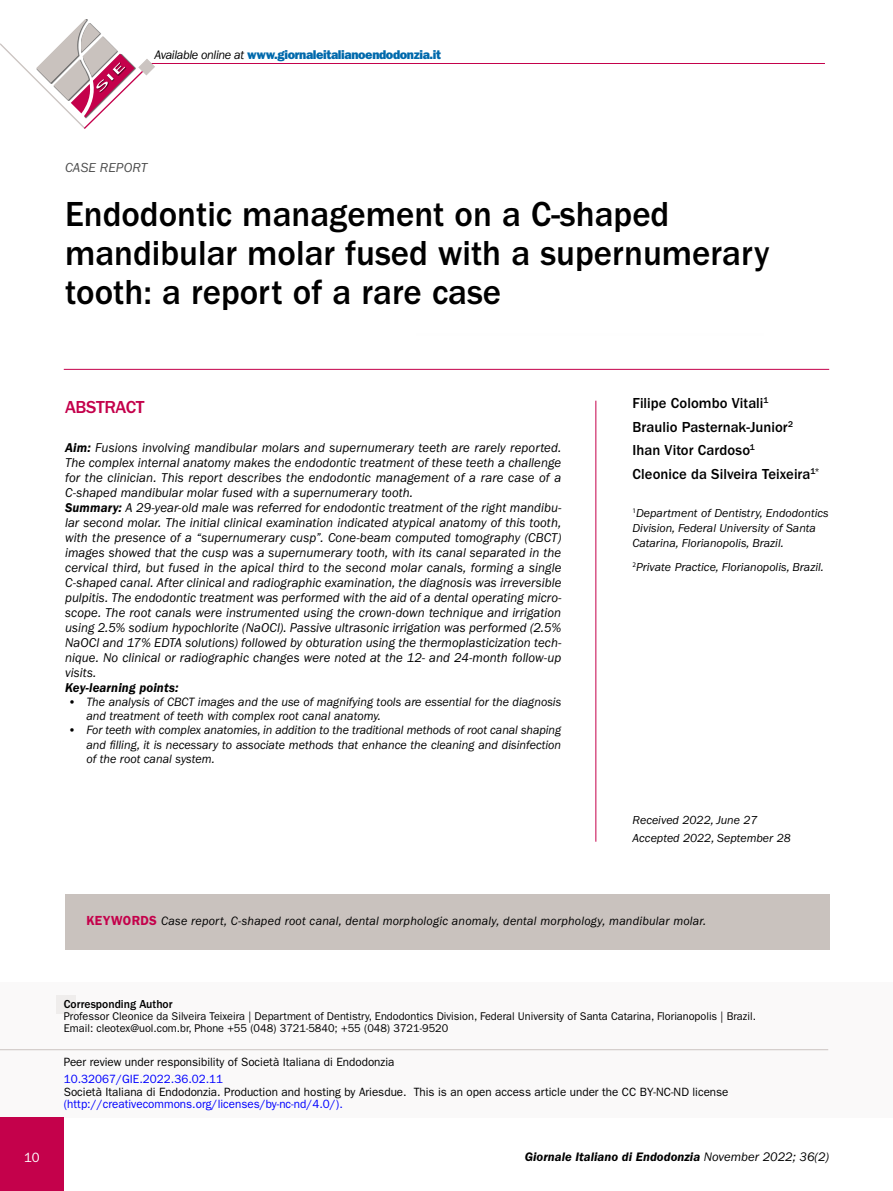
<style>
.page{position:relative;width:893px;height:1191px;background:#fff}
.page>*{position:absolute;margin:0;border:0;box-sizing:border-box;transform-origin:0 0}
.t1{font:500 36px/39px "ITC Franklin Gothic Std";color:#000}
.t2{font:500 18px "ITC Franklin Gothic Std";letter-spacing:-.02em;color:#c4014b}
.t3{font:500 15px/23.5px "ITC Franklin Gothic Std";letter-spacing:.005em;color:#000}
.t4{font:italic 13.5px "ITC Franklin Gothic Std";letter-spacing:.005em;color:#4d4d4d}
.t5{font:13.5px "ITC Franklin Gothic Std";color:#fff}
.t6{font:italic 13.2px/15px "ITC Franklin Gothic Std";letter-spacing:.005em;color:#000}
.t7{font:italic 600 13.2px "ITC Franklin Gothic Std";letter-spacing:.01em;color:#000}
.t8{font:12.75px "ITC Franklin Gothic Std Hvy";letter-spacing:-.03em;color:#0069ac}
.t9{font:italic 600 12.75px "ITC Franklin Gothic Std";color:#000}
.t10{font:italic 12.45px/14.2px "ITC Franklin Gothic Std";color:#000}
.t11{font:italic 12.45px/14.2px "ITC Franklin Gothic Std";color:#000;text-align:justify;scale:.96 1}
.t12{font:italic 12px/15px "ITC Franklin Gothic Std";color:#000}
.t13{font:12px "ITC Franklin Gothic Std";color:#000}
.t14{font:12px "ITC Franklin Gothic Std";color:#00f}
.t15{font:500 12px "ITC Franklin Gothic Std";color:#000}
.t16{font:11.25px/12px "ITC Franklin Gothic Std";color:#000}
.s1{font-family:"ITC Franklin Gothic Std";font-style:italic;color:#000}
.s2{font-weight:600}
.s3{font-size:20.55px}
.s4{font-weight:600;font-style:normal;font-size:13.2px;color:#c4014b}
.s5{font-weight:400}
</style>
<div class="page">
<div style="left:1px;top:982px;width:892px;height:136px;background:#faf9f9"></div>
<hr style="left:147px;top:63px;width:678px;height:1px;background:#c4014b">
<div style="left:0;top:1118px;width:64px;height:73px;background:#c4014b"></div>
<svg style="left:0;top:19px;width:155px;height:110px"></svg>
<hr style="left:0;top:1049px;width:828px;height:1px;background:#cbc4c1">
<div style="left:56px;top:996px;width:20px;height:18px;background:#efedec"></div>
<hr style="left:596px;top:401px;width:1px;height:440px;background:#c4014b">
<div style="left:65px;top:894px;width:764px;height:56px;background:#c9c2be"></div>
<hr style="left:64px;top:369px;width:765px;height:1px;background:#c4014b">
<p class="t8" style="left:155px;top:47px;width:288px"><span class="s1">Available online at</span> www.giornaleitalianoendodonzia.it</p>
<p class="t4" style="left:65px;top:160px;width:84px">CASE REPORT</p>
<h1 class="t1" style="left:65px;top:195px;width:706px">Endodontic management on a C-shaped mandibular molar fused with a supernumerary tooth: a report of a rare case</h1>
<h2 class="t2" style="left:65px;top:397px;width:81px">ABSTRACT</h2>
<p class="t6" style="left:65px;top:440px;width:498px"><span class="s2">Aim:</span> Fusions involving mandibular molars and supernumerary teeth are rarely reported.<br>The complex internal anatomy makes the endodontic treatment of these teeth a challenge for the clinician. This report describes the endodontic management of a rare case of a C-shaped mandibular molar fused with a supernumerary tooth.<br><span class="s2">Summary:</span> A 29-year-old male was referred for endodontic treatment of the right mandibu&shy;lar second molar. The initial clinical examination indicated atypical anatomy of this tooth, with the presence of a “supernumerary cusp”. Cone-beam computed tomography (CBCT) images showed that the cusp was a supernumerary tooth, with its canal separated in the cervical third, but fused in the apical third to the second molar canals, forming a single C-shaped canal. After clinical and radiographic examination, the diagnosis was irreversible pulpitis. The endodontic treatment was performed with the aid of a dental operating micro&shy;scope. The root canals were instrumented using the crown-down technique and irrigation using 2.5% sodium hypochlorite (NaOCl). Passive ultrasonic irrigation was performed (2.5% NaOCl and 17% EDTA solutions) followed by obturation using the thermoplasticization tech&shy;nique. No clinical or radiographic changes were noted at the 12- and 24-month follow-up visits.</p>
<p class="t7" style="left:65px;top:680px;width:115px">Key-learning points:</p>
<p class="t10" style="left:86px;top:695px;width:476px;text-indent:-21px"><span class="s3">•</span> The analysis of CBCT images and the use of magnifying tools are essential for the diagnosis and treatment of teeth with complex root canal anatomy.</p>
<p class="t11" style="left:86px;top:723px;width:496px;text-indent:-21px"><span class="s3">•</span> For teeth with complex anatomies, in addition to the traditional methods of root canal shaping and filling, it is necessary to associate methods that enhance the cleaning and disinfection of the root canal system.</p>
<p class="t3" style="left:632px;top:391px;width:188px">Filipe Colombo Vitali<sup>1<br></sup>Braulio Pasternak-Junior<sup>2<br></sup>Ihan Vitor Cardoso<sup>1<br></sup>Cleonice da Silveira Teixeira<sup>1*</sup></p>
<p class="t12" style="left:632px;top:506px;width:198px"><sup>1</sup>Department of Dentistry, Endodontics<br>Division, Federal University of Santa<br>Catarina, Florianopolis, Brazil.</p>
<p class="t12" style="left:632px;top:559px;width:193px"><sup>2</sup>Private Practice, Florianopolis, Brazil.</p>
<p class="t12" style="left:632px;top:811px;width:160px;line-height:18px">Received 2022, June 27<br>Accepted 2022, September 28</p>
<p class="t10" style="left:86px;top:913px;width:621px"><span class="s4">KEYWORDS</span> Case report, C-shaped root canal, dental morphologic anomaly, dental morphology, mandibular molar.</p>
<p class="t5" style="left:24px;top:1149px;width:17px">10</p>
<p class="t15" style="left:64px;top:997px;width:110px">Corresponding Author</p>
<p class="t16" style="left:64px;top:1010px;width:694px">Professor Cleonice da Silveira Teixeira | Department of Dentistry, Endodontics Division, Federal University of Santa Catarina, Florianopolis | Brazil.<br>Email: cleotex@uol.com.br, Phone +55 (048) 3721-5840; +55 (048) 3721-9520</p>
<p class="t13" style="left:64px;top:1055px;width:332px">Peer review under responsibility of Società Italiana di Endodonzia</p>
<p class="t14" style="left:64px;top:1072px;width:161px">10.32067/GIE.2022.36.02.11</p>
<p class="t13" style="left:64px;top:1084px;width:666px">Società Italiana di Endodonzia. Production and hosting by Ariesdue. This is an open access article under the CC BY-NC-ND license</p>
<p class="t14" style="left:64px;top:1097px;width:281px">(http://creativecommons.org/licenses/by-nc-nd/4.0/).</p>
<p class="t9" style="left:525px;top:1149px;width:306px">Giornale Italiano di Endodonzia <span class="s5">November 2022; 36(2)</span></p>
</div>
